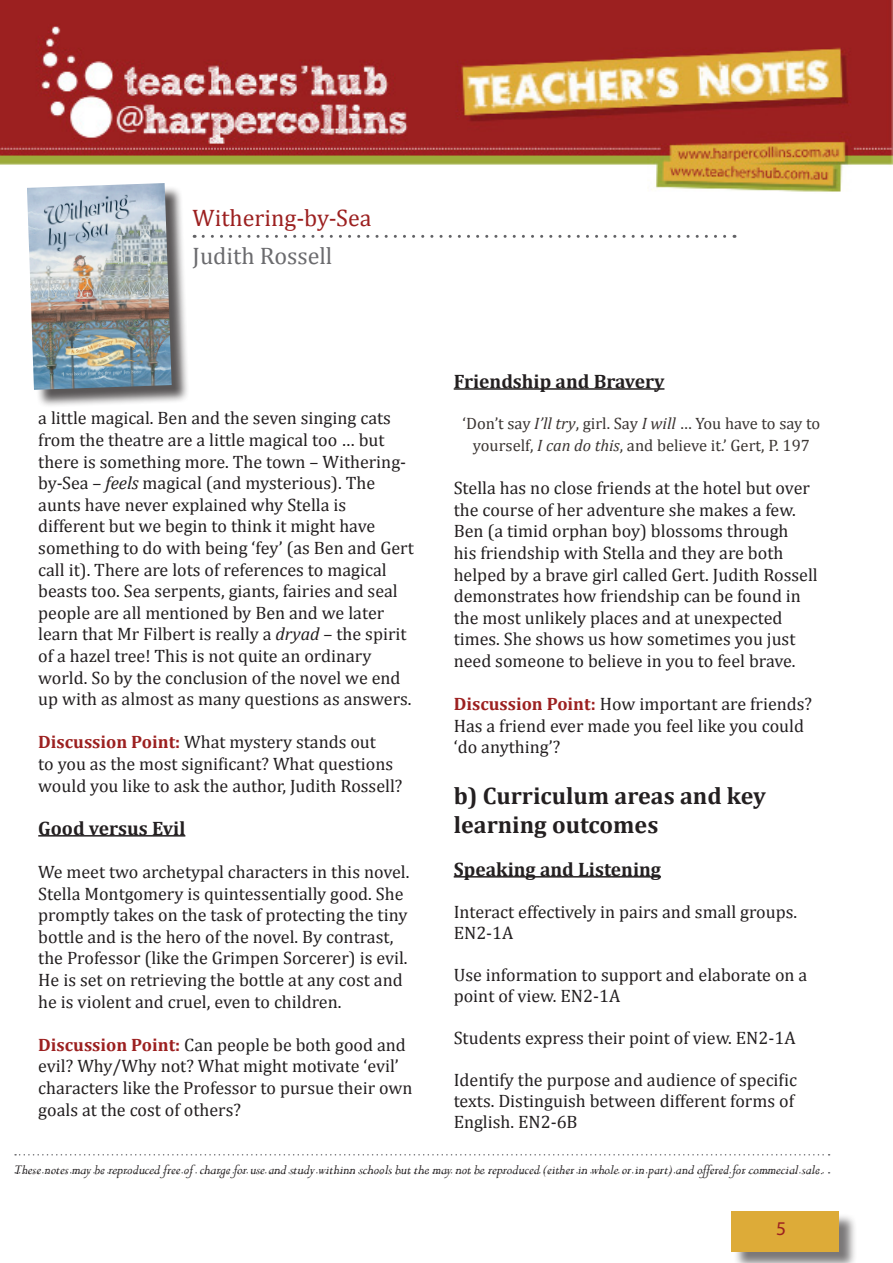
<style>
.page{position:relative;width:893px;height:1263px;background:#fff}
.page>*{position:absolute;margin:0;border:0;box-sizing:border-box;transform-origin:0 0}
.t1{font:700 24px/28.8px "Cambria";color:#231f20}
.t2{font:24px "Cambria";color:#9c2020}
.t3{font:24px "Cambria";color:#6b6b6e}
.t4{font:700 19.5px "Cambria";color:#231f20}
.t5{font:19.5px "Myriad Pro";color:#9c2020}
.t6{font:18px/21.6px "Cambria";color:#231f20}
.t7{font:16.5px/21.6px "Cambria";color:#3b3532;text-align:center}
.t8{font:italic 15px "Perpetua";color:#231f20}
.s1{font-style:italic}
.s2{font-weight:700;color:#9c2020}
</style>
<div class="page">
<img style="left:0;top:0;width:893px;height:192px">
<div style="left:733px;top:1213px;width:125px;height:50px;background:#231f20;opacity:.6"></div>
<div style="left:731px;top:1211px;width:108px;height:40px;background:#ddab38"></div>
<svg style="left:15px;top:1154px;width:815px;height:1px"></svg>
<svg style="left:15px;top:1172px;width:815px;height:1px"></svg>
<svg style="left:203px;top:235px;width:532px;height:3px"></svg>
<div style="left:30px;top:186px;width:160px;height:222px;background:#231f20;opacity:.75"></div>
<img style="left:27px;top:183px;width:145px;height:207px">
<hr style="left:38px;top:835px;width:147px;height:1px;background:#231f20">
<hr style="left:454px;top:388px;width:210px;height:2px;background:#231f20">
<hr style="left:454px;top:876px;width:207px;height:1px;background:#231f20">
<h1 class="t2" style="left:193px;top:204px;width:180px">Withering-by-Sea</h1>
<h1 class="t3" style="left:193px;top:242px;width:141px">Judith Rossell</h1>
<p class="t6" style="left:38px;top:407px;width:377px">a little magical. Ben and the seven singing cats from the theatre are a little magical too … but there is something more. The town – Withering&shy;by-Sea – <span class="s1">feels</span> magical (and mysterious). The aunts have never explained why Stella is different but we begin to think it might have something to do with being ‘fey’ (as Ben and Gert call it). There are lots of references to magical beasts too. Sea serpents, giants, fairies and seal people are all mentioned by Ben and we later learn that Mr Filbert is really a <span class="s1">dryad</span> – the spirit of a hazel tree! This is not quite an ordinary world. So by the conclusion of the novel we end up with as almost as many questions as answers.</p>
<p class="t6" style="left:38px;top:731px;width:366px"><span class="s2">Discussion Point:</span> What mystery stands out<br>to you as the most significant? What questions would you like to ask the author, Judith Rossell?</p>
<p class="t4" style="left:38px;top:814px;width:149px">Good versus Evil</p>
<p class="t6" style="left:38px;top:861px;width:373px">We meet two archetypal characters in this novel.<br>Stella Montgomery is quintessentially good. She promptly takes on the task of protecting the tiny bottle and is the hero of the novel. By contrast, the Professor (like the Grimpen Sorcerer) is evil.<br>He is set on retrieving the bottle at any cost and he is violent and cruel, even to children.</p>
<p class="t6" style="left:38px;top:1034px;width:376px"><span class="s2">Discussion Point:</span> Can people be both good and evil? Why/Why not? What might motivate ‘evil’ characters like the Professor to pursue their own goals at the cost of others?</p>
<p class="t4" style="left:454px;top:367px;width:212px">Friendship and Bravery</p>
<p class="t7" style="left:463px;top:413px;width:359px">‘Don’t say <span class="s1">I’ll try</span>, girl. Say <span class="s1">I will</span> … You have to say to yourself, <span class="s1">I can do this</span>, and believe it.’ Gert, P. 197</p>
<p class="t6" style="left:454px;top:477px;width:366px">Stella has no close friends at the hotel but over the course of her adventure she makes a few.<br>Ben (a timid orphan boy) blossoms through<br>his friendship with Stella and they are both helped by a brave girl called Gert. Judith Rossell demonstrates how friendship can be found in the most unlikely places and at unexpected times. She shows us how sometimes you just need someone to believe in you to feel brave.</p>
<p class="t6" style="left:454px;top:693px;width:360px"><span class="s2">Discussion Point:</span> How important are friends?<br>Has a friend ever made you feel like you could ‘do anything’?</p>
<p class="t1" style="left:454px;top:780px;width:314px">b) Curriculum areas and key learning outcomes</p>
<p class="t4" style="left:454px;top:855px;width:209px">Speaking and Listening</p>
<p class="t6" style="left:454px;top:902px;width:345px;line-height:21px">Interact effectively in pairs and small groups.<br>EN2-1A</p>
<p class="t6" style="left:454px;top:965px;width:355px;line-height:21px">Use information to support and elaborate on a point of view. EN2-1A</p>
<p class="t6" style="left:454px;top:1027px;width:343px">Students express their point of view. EN2-1A</p>
<p class="t6" style="left:454px;top:1070px;width:345px;line-height:21px">Identify the purpose and audience of specific texts. Distinguish between different forms of<br>English. EN2-6B</p>
<p class="t8" style="left:14px;top:1160px;width:811px">These notes may be reproduced free of charge for use and study withinn schools but the may not be reproduced (either in whole or in part) and offered for commecial sale.</p>
<p class="t5" style="left:776px;top:1216px;width:12px">5</p>
</div>
